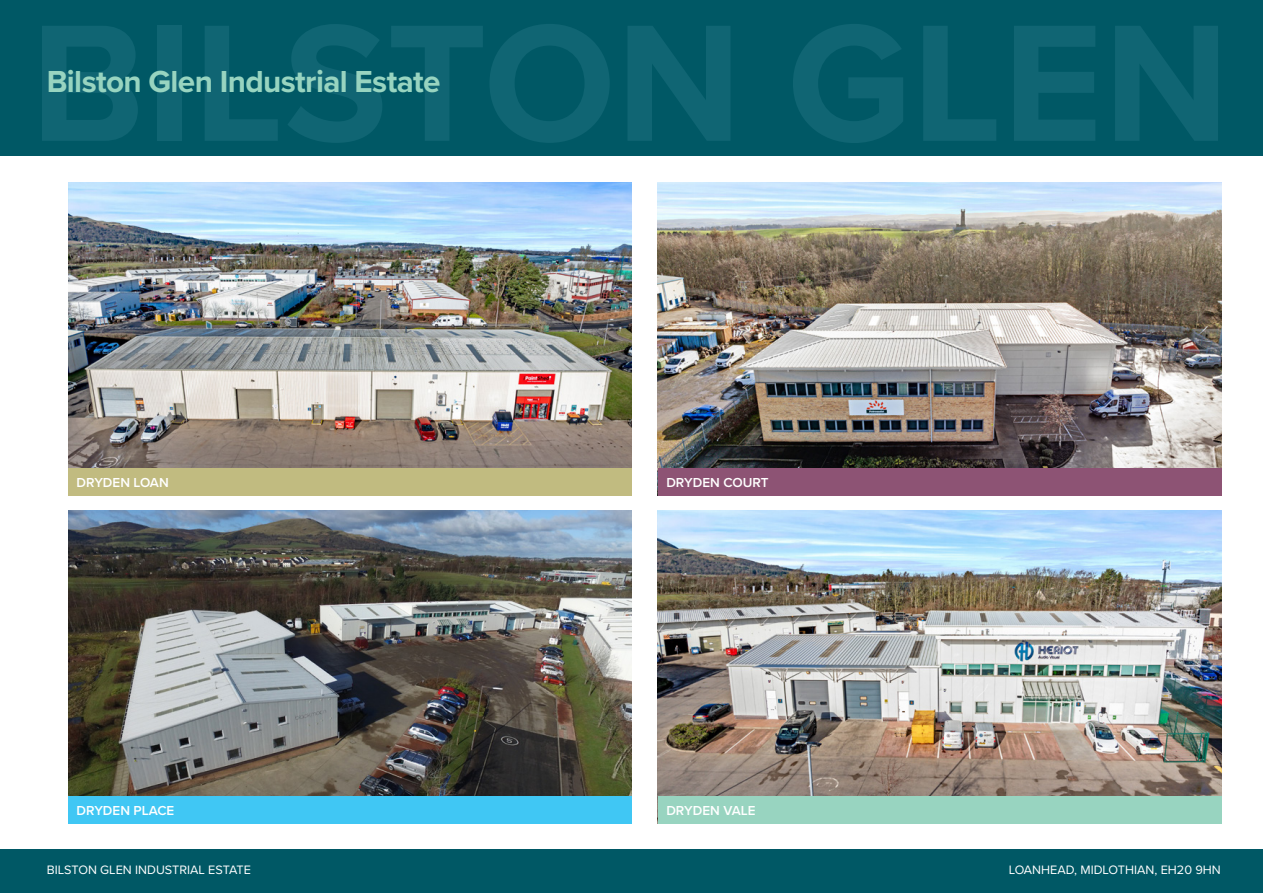
<style>
.page{position:relative;width:1263px;height:893px;background:#fff}
.page>*{position:absolute;margin:0;border:0;box-sizing:border-box;transform-origin:0 0}
.t1{font:700 31.5px "Proxima Nova";letter-spacing:-.02em;color:#98d4c0}
.t2{font:600 13.5px "Proxima Nova";color:#fff}
.t3{font:12.6px "Proxima Nova";color:#fff}
</style>
<div class="page">
<div style="left:0;top:0;width:1263px;height:155px;background:#005865"></div>
<div style="left:0;top:849px;width:1263px;height:44px;background:#005865"></div>
<img style="left:68px;top:183px;width:563px;height:285px">
<img style="left:658px;top:183px;width:563px;height:285px">
<img style="left:68px;top:511px;width:563px;height:285px">
<img style="left:658px;top:511px;width:563px;height:285px">
<div style="left:658px;top:468px;width:563px;height:27px;background:#8d5374"></div>
<div style="left:68px;top:796px;width:563px;height:27px;background:#40c7f4"></div>
<div style="left:658px;top:796px;width:563px;height:27px;background:#98d4c0"></div>
<div style="left:68px;top:468px;width:563px;height:27px;background:#c1bb80"></div>
<p class="t1" style="left:47px;top:58px;width:395px">Bilston Glen Industrial Estate</p>
<p class="t2" style="left:77px;top:472px;width:94px">DRYDEN LOAN</p>
<p class="t2" style="left:666px;top:472px;width:104px">DRYDEN COURT</p>
<p class="t2" style="left:77px;top:800px;width:99px">DRYDEN PLACE</p>
<p class="t2" style="left:666px;top:800px;width:91px">DRYDEN VALE</p>
<p class="t3" style="left:47px;top:860px;width:206px">BILSTON GLEN INDUSTRIAL ESTATE</p>
<p class="t3" style="left:1009px;top:860px;width:214px">LOANHEAD, MIDLOTHIAN, EH20 9HN</p>
</div>
